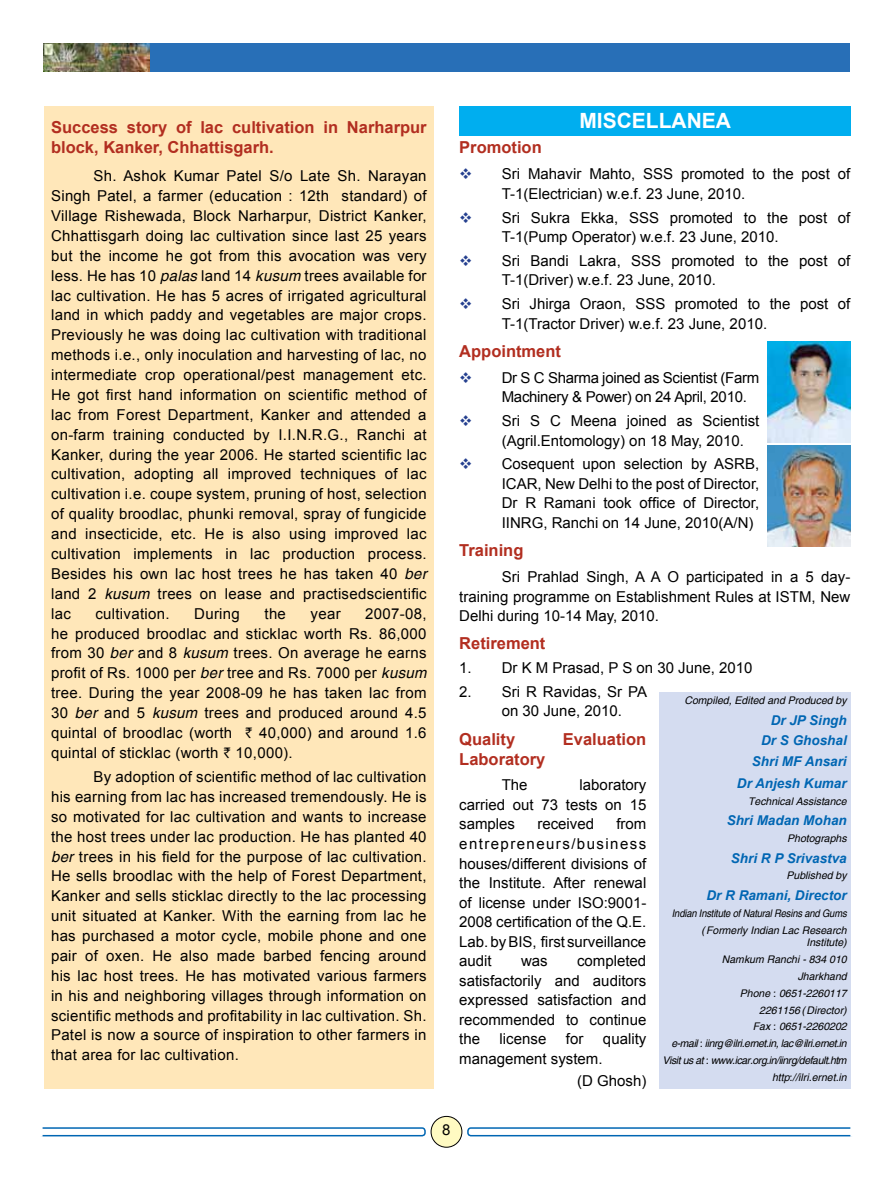
<style>
.page{position:relative;width:893px;height:1191px;background:#fff}
.page>*{position:absolute;margin:0;border:0;box-sizing:border-box;transform-origin:0 0}
.t1{font:700 21px "Arial";color:#fff}
.t2{font:700 16.5px/19.8px "Arial";color:#b22e20}
.t3{font:15px/20px "Arial";color:#000;text-align:justify}
.t4{font:15px/19.5px "Arial";letter-spacing:-.02em;color:#000}
.t5{font:15px "Arial";letter-spacing:.02em;color:#000}
.t6{font:italic 700 13.5px/20.4px "Arial";color:#0066b3;text-align:right}
.t7{font:italic 10.5px/16.8px "Helvetica";color:#000;text-align:right}
.t8{font:italic 10.5px/16.8px "Helvetica";letter-spacing:-.02em;color:#000;text-align:right;scale:.9 1}
.s1{font-family:"Helvetica";font-style:italic}
.s2{font-family:"Rupee"}
</style>
<div class="page">
<div style="left:430px;top:1115px;width:33px;height:33px;border:1px solid #fff;border-radius:50%"></div>
<div style="left:431px;top:1116px;width:31px;height:31px;background:#fffac2;border-radius:50%"></div>
<div style="left:431px;top:1116px;width:31px;height:31px;border:1px solid #000;border-radius:50%"></div>
<div style="left:38px;top:1127px;width:388px;height:9px;border:2px solid #0066b3;border-radius:3px"></div>
<div style="left:38px;top:1126px;width:5px;height:10px;background:#fff"></div>
<div style="left:467px;top:1127px;width:387px;height:9px;border:2px solid #0066b3;border-radius:3px"></div>
<div style="left:850px;top:1126px;width:5px;height:10px;background:#fff"></div>
<div style="left:43px;top:43px;width:807px;height:29px;background:#286fb7"></div>
<img style="left:43px;top:43px;width:107px;height:29px">
<div style="left:459px;top:106px;width:391px;height:30px;background:#00aeef"></div>
<div style="left:44px;top:106px;width:390px;height:983px;background:#ffe7b9"></div>
<div style="left:659px;top:692px;width:191px;height:397px;background:#d4dcf0"></div>
<img style="left:768px;top:342px;width:82px;height:100px">
<img style="left:768px;top:446px;width:82px;height:100px">
<p class="t2" style="left:51px;top:118px;width:377px">Success story of lac cultivation in Narharpur block, Kanker, Chhattisgarh.</p>
<p class="t3" style="left:51px;top:166px;width:377px;text-indent:43px">Sh. Ashok Kumar Patel S/o Late Sh. Narayan Singh Patel, a farmer (education : 12th standard) of Village Rishewada, Block Narharpur, District Kanker, Chhattisgarh doing lac cultivation since last 25 years but the income he got from this avocation was very less. He has 10 <span class="s1">palas</span> land 14 <span class="s1">kusum</span> trees available for lac cultivation. He has 5 acres of irrigated agricultural land in which paddy and vegetables are major crops.<br>Previously he was doing lac cultivation with traditional methods i.e., only inoculation and harvesting of lac, no intermediate crop operational/pest management etc.<br>He got first hand information on scientific method of lac from Forest Department, Kanker and attended a on-farm training conducted by I.I.N.R.G., Ranchi at Kanker, during the year 2006. He started scientific lac cultivation, adopting all improved techniques of lac cultivation i.e. coupe system, pruning of host, selection of quality broodlac, phunki removal, spray of fungicide and insecticide, etc. He is also using improved lac cultivation implements in lac production process.<br>Besides his own lac host trees he has taken 40 <span class="s1">ber </span>land 2 <span class="s1">kusum</span> trees on lease and practisedscientific lac</p>
<p class="t3" style="left:51px;top:603px;width:377px;text-indent:314px">2007-08, he produced broodlac and sticklac worth Rs. 86,000 from 30 <span class="s1">ber</span> and 8 <span class="s1">kusum</span> trees. On average he earns profit of Rs. 1000 per <span class="s1">ber</span> tree and Rs. 7000 per <span class="s1">kusum </span>tree. During the year 2008-09 he has taken lac from 30 <span class="s1">ber</span> and 5 <span class="s1">kusum</span> trees and produced around 4.5 quintal of broodlac (worth <span class="s2">`</span> 40,000) and around 1.6 quintal of sticklac (worth <span class="s2">`</span> 10,000).</p>
<p class="t3" style="left:51px;top:767px;width:377px;text-indent:43px">By adoption of scientific method of lac cultivation his earning from lac has increased tremendously. He is so motivated for lac cultivation and wants to increase the host trees under lac production. He has planted 40 <span class="s1">ber</span> trees in his field for the purpose of lac cultivation.<br>He sells broodlac with the help of Forest Department, Kanker and sells sticklac directly to the lac processing unit situated at Kanker. With the earning from lac he has purchased a motor cycle, mobile phone and one pair of oxen. He also made barbed fencing around his lac host trees. He has motivated various farmers in his and neighboring villages through information on scientific methods and profitability in lac cultivation. Sh.<br>Patel is now a source of inspiration to other farmers in that area for lac cultivation.</p>
<p class="t5" style="left:95px;top:603px;width:76px">cultivation.</p>
<p class="t3" style="left:194px;top:603px;width:47px">During</p>
<p class="t3" style="left:265px;top:603px;width:23px">the</p>
<p class="t3" style="left:311px;top:603px;width:32px">year</p>
<h1 class="t1" style="left:579px;top:107px;width:153px">Miscellanea</h1>
<p class="t2" style="left:459px;top:138px;width:84px">Promotion</p>
<p class="t3" style="left:502px;top:164px;width:350px;line-height:19.5px">Sri Mahavir Mahto, SSS promoted to the post of<br>T-1(Electrician) w.e.f. 23 June, 2010.</p>
<p class="t3" style="left:502px;top:208px;width:350px;line-height:19.5px">Sri Sukra Ekka, SSS promoted to the post of<br>T-1(Pump Operator) w.e.f. 23 June, 2010.</p>
<p class="t3" style="left:502px;top:251px;width:350px;line-height:19.5px">Sri Bandi Lakra, SSS promoted to the post of<br>T-1(Driver) w.e.f. 23 June, 2010.</p>
<p class="t3" style="left:502px;top:294px;width:350px;line-height:19.5px">Sri Jhirga Oraon, SSS promoted to the post of<br>T-1(Tractor Driver) w.e.f. 23 June, 2010.</p>
<p class="t2" style="left:459px;top:342px;width:103px">Appointment</p>
<p class="t4" style="left:502px;top:368px;width:259px">Dr S C Sharma joined as Scientist (Farm<br>Machinery &amp; Power) on 24 April, 2010.</p>
<p class="t3" style="left:502px;top:411px;width:259px;line-height:19.5px">Sri S C Meena joined as Scientist (Agril.Entomology) on 18 May, 2010.</p>
<p class="t3" style="left:502px;top:454px;width:259px;line-height:19.5px">Cosequent upon selection by ASRB, ICAR, New Delhi to the post of Director, Dr R Ramani took office of Director, IINRG, Ranchi on 14 June, 2010(A/N)</p>
<p class="t2" style="left:459px;top:541px;width:66px">Training</p>
<p class="t3" style="left:459px;top:567px;width:393px;line-height:19.5px;text-indent:43px">Sri Prahlad Singh, A A O participated in a 5 day&shy;training programme on Establishment Rules at ISTM, New Delhi during 10-14 May, 2010.</p>
<p class="t2" style="left:459px;top:634px;width:88px">Retirement</p>
<p class="t3" style="left:459px;top:658px;width:295px">1. Dr K M Prasad, P S on 30 June, 2010</p>
<p class="t3" style="left:502px;top:682px;width:147px;line-height:19.5px;text-indent:-43px">2. Sri R Ravidas, Sr PA on 30 June, 2010.</p>
<p class="t2" style="left:459px;top:729px;width:57px">Quality</p>
<p class="t2" style="left:563px;top:729px;width:85px">Evaluation</p>
<p class="t2" style="left:459px;top:749px;width:88px">Laboratory</p>
<p class="t3" style="left:502px;top:775px;width:27px">The</p>
<p class="t7" style="left:684px;top:692px;width:164px">Compiled, Edited and Produced by</p>
<p class="t6" style="left:752px;top:710px;width:96px">Dr JP Singh<br>Dr S Ghoshal<br>Shri MF Ansari</p>
<p class="t6" style="left:737px;top:773px;width:111px">Dr Anjesh Kumar</p>
<p class="t7" style="left:748px;top:792px;width:100px">Technical Assistance</p>
<p class="t6" style="left:727px;top:811px;width:122px">Shri Madan Mohan</p>
<p class="t7" style="left:787px;top:830px;width:61px">Photographs</p>
<p class="t6" style="left:731px;top:848px;width:117px">Shri R P Srivastva</p>
<p class="t7" style="left:787px;top:867px;width:62px">Published by</p>
<p class="t6" style="left:706px;top:885px;width:142px">Dr R Ramani, Director</p>
<p class="t8" style="left:672px;top:904px;width:196px">Indian Institute of Natural Resins and Gums (Formerly Indian Lac Research</p>
<p class="t7" style="left:663px;top:934px;width:186px">Institute)<br>Namkum Ranchi - 834 010<br>Jharkhand<br>Phone : 0651-2260117<br>2261156 (Director)<br>Fax : 0651-2260202<br>e-mail : iinrg@ilri.ernet.in, lac@ilri.ernet.in<br>Visit us at : www.icar.org.in/iinrg/default.htm http://ilri.ernet.in</p>
<p class="t3" style="left:459px;top:775px;width:189px;line-height:19.5px;text-indent:120px">laboratory carried out 73 tests on 15 samples</p>
<p class="t3" style="left:459px;top:814px;width:189px;line-height:19.5px;text-indent:157px">from entrepreneurs/business houses/different divisions of the Institute. After renewal of license under ISO:9001- 2008 certification of the Q.E.<br>Lab. by BIS, first surveillance audit</p>
<p class="t3" style="left:537px;top:814px;width:58px">received</p>
<p class="t3" style="left:459px;top:951px;width:189px;line-height:19.5px;text-indent:118px">completed satisfactorily and auditors expressed satisfaction and recommended to continue the</p>
<p class="t3" style="left:521px;top:951px;width:28px">was</p>
<p class="t3" style="left:500px;top:1029px;width:48px">license</p>
<p class="t3" style="left:566px;top:1029px;width:19px">for</p>
<p class="t3" style="left:603px;top:1029px;width:45px">quality</p>
<p class="t3" style="left:577px;top:1047px;width:71px;line-height:22.2px;text-indent:-118px">management system.<br>(D Ghosh)</p>
<p class="t3" style="left:442px;top:1119px;width:10px">8</p>
</div>
